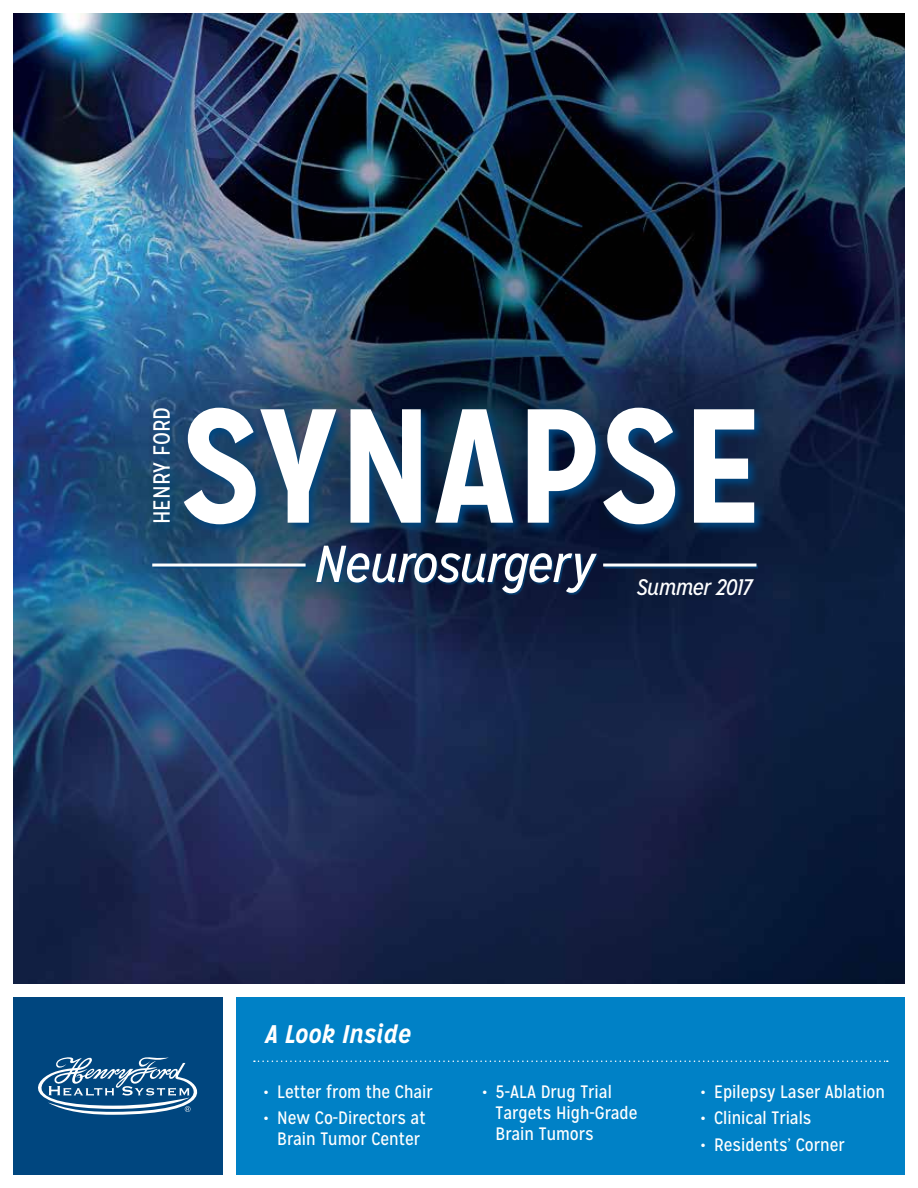
<style>
.page{position:relative;width:918px;height:1188px;background:#fff}
.page>*{position:absolute;margin:0;border:0;box-sizing:border-box;transform-origin:0 0}
.t1{font:700 162px "Mission Gothic";color:#fff}
.t2{font:italic 51.9px "Mission Gothic";letter-spacing:-.025em;color:#fff}
.t3{font:italic 700 25.5px "Mission Gothic";color:#fff}
.t4{font:23.4px "Mission Gothic";color:#fff}
.t5{font:italic 22.5px "Mission Gothic";letter-spacing:-.025em;color:#fff}
.t6{font:18px/21px "Mission Gothic";color:#fff;text-align:center}
</style>
<div class="page">
<img style="left:14px;top:14px;width:890px;height:969px">
<div style="left:236px;top:997px;width:668px;height:177px;background:#0081c6"></div>
<div style="left:14px;top:997px;width:209px;height:177px;background:#00467f"></div>
<svg style="left:38px;top:1057px;width:160px;height:58px"></svg>
<svg style="left:254px;top:1060px;width:634px;height:2px"></svg>
<svg style="left:151px;top:405px;width:616px;height:132px"></svg>
<div style="left:318px;top:547px;width:280px;height:48px;background:#00467f;opacity:.75"></div>
<hr style="left:154px;top:565px;width:153px;height:3px;background:#08487c">
<hr style="left:152px;top:564px;width:154px;height:3px;background:#fff">
<hr style="left:605px;top:565px;width:153px;height:3px;background:#023a6c">
<hr style="left:603px;top:564px;width:153px;height:3px;background:#fff">
<p class="t4" style="left:148px;top:524px;width:119px;rotate:-90deg">HENRY FORD</p>
<h1 class="t1" style="left:181px;top:365px;width:587px">SYNAPSE</h1>
<h2 class="t2" style="left:314px;top:533px;width:282px">Neurosurgery</h2>
<p class="t5" style="left:636px;top:574px;width:117px">Summer 2017</p>
<h3 class="t3" style="left:265px;top:1018px;width:148px">A Look Inside</h3>
<p class="t6" style="left:264px;top:1081px;width:171px">• Letter from the Chair</p>
<p class="t6" style="left:264px;top:1108px;width:164px">• New Co-Directors at<br>Brain Tumor Center</p>
<p class="t6" style="left:496px;top:1081px;width:143px;text-align:left;text-indent:-14px">• 5-ALA Drug Trial<br>Targets High-Grade<br>Brain Tumors</p>
<p class="t6" style="left:701px;top:1081px;width:186px">• Epilepsy Laser Ablation</p>
<p class="t6" style="left:701px;top:1108px;width:113px">• Clinical Trials</p>
<p class="t6" style="left:701px;top:1134px;width:146px">• Residents’ Corner</p>
</div>
